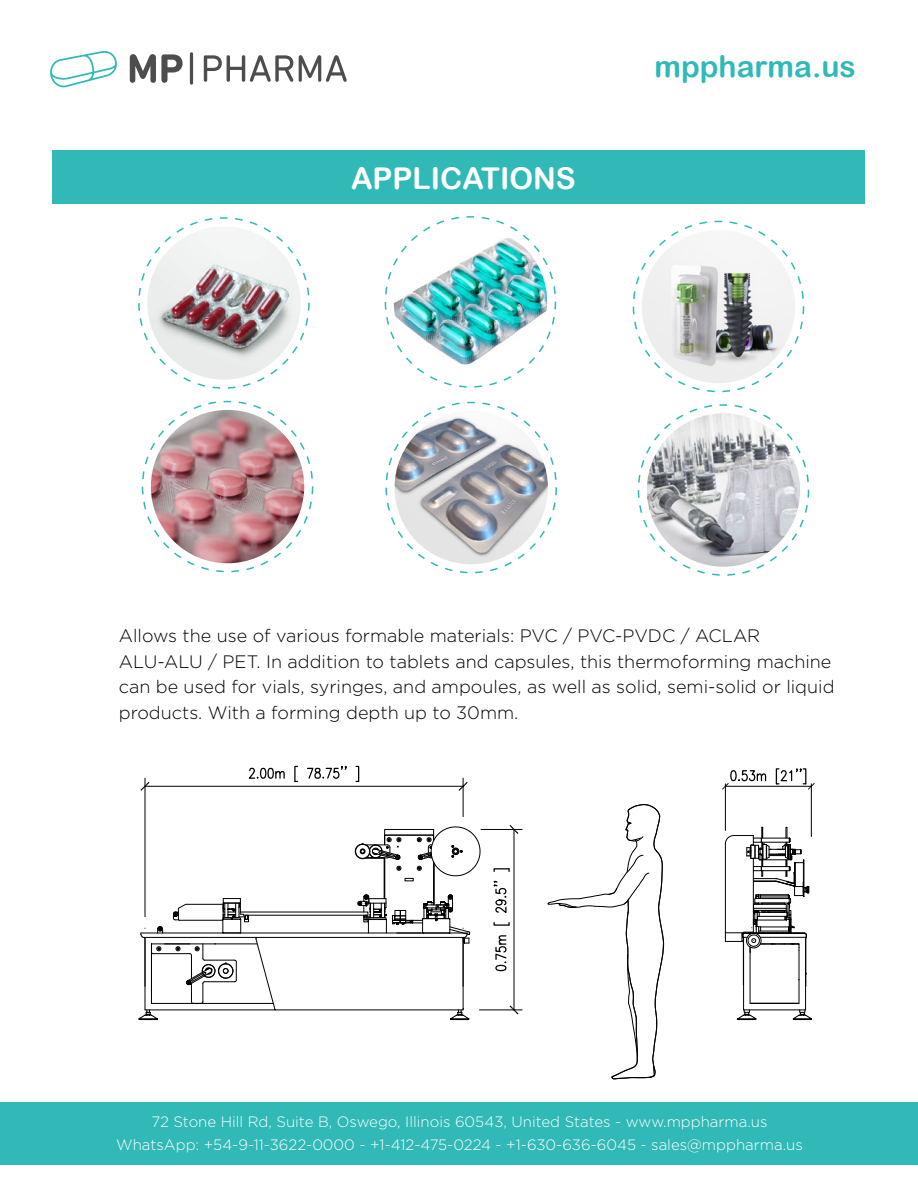
<style>
.page{position:relative;width:918px;height:1188px;background:#fff}
.page>*{position:absolute;margin:0;border:0;box-sizing:border-box;transform-origin:0 0}
.t1{font:30px "Arial Rounded MT Bold";color:#fff}
.t2{font:30px "Arial Rounded MT Bold";color:#30b9b7}
.t3{font:300 18px/25.5px "Gotham";color:#000}
.t4{font:300 15px "Gotham";color:#fff}
</style>
<div class="page">
<hr style="left:145px;top:778px;width:1px;height:139px;background:#000">
<hr style="left:463px;top:778px;width:1px;height:39px;background:#000">
<hr style="left:145px;top:786px;width:318px;height:1px;background:#000">
<svg style="left:140px;top:782px;width:9px;height:9px"></svg>
<svg style="left:459px;top:782px;width:9px;height:9px"></svg>
<svg style="left:248px;top:767px;width:37px;height:12px"></svg>
<svg style="left:294px;top:765px;width:4px;height:18px"></svg>
<svg style="left:307px;top:765px;width:40px;height:14px"></svg>
<svg style="left:355px;top:765px;width:5px;height:18px"></svg>
<hr style="left:479px;top:1009px;width:43px;height:1px;background:#000">
<hr style="left:481px;top:829px;width:41px;height:1px;background:#000">
<hr style="left:514px;top:829px;width:1px;height:181px;background:#000">
<svg style="left:509px;top:1005px;width:10px;height:9px"></svg>
<svg style="left:509px;top:825px;width:10px;height:9px"></svg>
<svg style="left:495px;top:935px;width:12px;height:37px"></svg>
<svg style="left:493px;top:922px;width:17px;height:4px"></svg>
<svg style="left:493px;top:880px;width:14px;height:33px"></svg>
<svg style="left:493px;top:868px;width:17px;height:4px"></svg>
<svg style="left:138px;top:826px;width:343px;height:194px"></svg>
<svg style="left:547px;top:804px;width:117px;height:276px"></svg>
<hr style="left:725px;top:784px;width:1px;height:46px;background:#000">
<hr style="left:811px;top:784px;width:1px;height:53px;background:#000">
<hr style="left:725px;top:786px;width:86px;height:1px;background:#000">
<svg style="left:722px;top:770px;width:45px;height:20px"></svg>
<svg style="left:775px;top:768px;width:40px;height:22px"></svg>
<svg style="left:724px;top:826px;width:88px;height:194px"></svg>
<svg style="left:130px;top:54px;width:53px;height:29px"></svg>
<svg style="left:204px;top:55px;width:89px;height:27px"></svg>
<svg style="left:299px;top:55px;width:48px;height:27px"></svg>
<hr style="left:190px;top:52px;width:3px;height:33px;background:#4d4d4d;border-radius:2px">
<svg style="left:50px;top:51px;width:67px;height:36px"></svg>
<div style="left:53px;top:150px;width:812px;height:53px;background:#30b9b7"></div>
<img style="left:147px;top:226px;width:154px;height:154px;border-radius:77px">
<img style="left:642px;top:230px;width:153px;height:153px;border-radius:77px">
<img style="left:394px;top:225px;width:153px;height:154px;border-radius:77px">
<img style="left:151px;top:410px;width:153px;height:153px;border-radius:77px">
<img style="left:395px;top:411px;width:153px;height:153px;border-radius:77px">
<img style="left:647px;top:413px;width:153px;height:154px;border-radius:77px">
<div style="left:0;top:1102px;width:918px;height:63px;background:#30b9b7"></div>
<h1 class="t1" style="left:351px;top:161px;width:226px">APPLICATIONS</h1>
<h1 class="t2" style="left:655px;top:49px;width:203px">mppharma.us</h1>
<p class="t3" style="left:119px;top:623px;width:717px">Allows the use of various formable materials: PVC / PVC-PVDC / ACLAR ALU-ALU / PET. In addition to tablets and capsules, this thermoforming machine can be used for vials, syringes, and ampoules, as well as solid, semi-solid or liquid products. With a forming depth up to 30mm.</p>
<p class="t4" style="left:151px;top:1114px;width:618px">72 Stone Hill Rd, Suite B, Oswego, Illinois 60543, United States - www.mppharma.us</p>
<p class="t4" style="left:116px;top:1137px;width:688px">WhatsApp: +54-9-11-3622-0000 - +1-412-475-0224 - +1-630-636-6045 - sales@mppharma.us</p>
</div>
